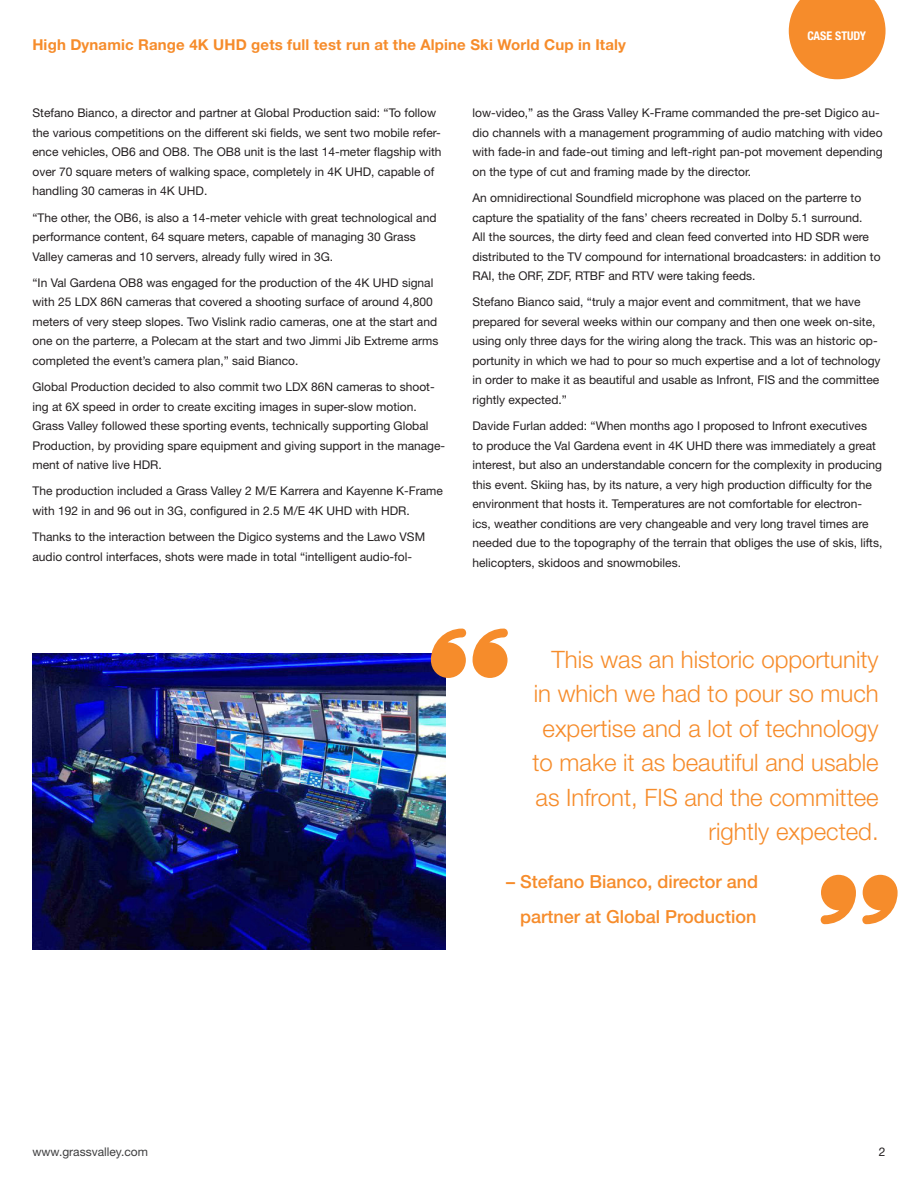
<style>
.page{position:relative;width:918px;height:1188px;background:#fff}
.page>*{position:absolute;margin:0;border:0;box-sizing:border-box;transform-origin:0 0}
._2019_Quote{font:300 24px/34.5px "Helvetica Neue";color:#f68c2b;text-align:right}
._2019_Quote_Author{font:500 18px/34.5px "Helvetica Neue";color:#f68c2b;text-align:right}
._2019_Title_Page_Hea{font:700 15px "Helvetica Neue";letter-spacing:.01em;color:#f68c2b}
._2019_Text{font:12px/19.5px "Helvetica Neue";color:#231f20}
.t1{font:12px "Helvetica Neue";color:#3e3e3f}
.t2{font:700 condensed 12px "Helvetica Neue";color:#fff}
</style>
<div class="page">
<svg style="left:789px;top:0;width:97px;height:79px;background:#f79e4c"></svg>
<img style="left:32px;top:653px;width:414px;height:296px">
<svg style="left:431px;top:629px;width:35px;height:49px"></svg>
<svg style="left:473px;top:629px;width:35px;height:49px"></svg>
<svg style="left:862px;top:875px;width:36px;height:49px"></svg>
<svg style="left:821px;top:875px;width:35px;height:49px"></svg>
<p class="_2019_Title_Page_Hea" style="left:32px;top:35px;width:595px">High Dynamic Range 4K UHD gets full test run at the Alpine Ski World Cup in Italy</p>
<p class="t2" style="left:807px;top:29px;width:60px">CASE STUDY</p>
<p class="_2019_Text" style="left:32px;top:103px;width:411px">Stefano Bianco, a director and partner at Global Production said: “To follow the various competitions on the different ski fields, we sent two mobile refer&shy;ence vehicles, OB6 and OB8. The OB8 unit is the last 14-meter flagship with over 70 square meters of walking space, completely in 4K UHD, capable of handling 30 cameras in 4K UHD.</p>
<p class="_2019_Text" style="left:32px;top:208px;width:406px">“The other, the OB6, is also a 14-meter vehicle with great technological and performance content, 64 square meters, capable of managing 30 Grass<br>Valley cameras and 10 servers, already fully wired in 3G.</p>
<p class="_2019_Text" style="left:32px;top:273px;width:407px">“In Val Gardena OB8 was engaged for the production of the 4K UHD signal with 25 LDX 86N cameras that covered a shooting surface of around 4,800 meters of very steep slopes. Two Vislink radio cameras, one at the start and one on the parterre, a Polecam at the start and two Jimmi Jib Extreme arms completed the event’s camera plan,” said Bianco.</p>
<p class="_2019_Text" style="left:32px;top:377px;width:414px">Global Production decided to also commit two LDX 86N cameras to shoot&shy;ing at 6X speed in order to create exciting images in super-slow motion.<br>Grass Valley followed these sporting events, technically supporting Global Production, by providing spare equipment and giving support in the manage&shy;ment of native live HDR.</p>
<p class="_2019_Text" style="left:32px;top:481px;width:412px">The production included a Grass Valley 2 M/E Karrera and Kayenne K-Frame with 192 in and 96 out in 3G, configured in 2.5 M/E 4K UHD with HDR.</p>
<p class="_2019_Text" style="left:32px;top:527px;width:394px">Thanks to the interaction between the Digico systems and the Lawo VSM audio control interfaces, shots were made in total “intelligent audio-fol-</p>
<p class="_2019_Text" style="left:473px;top:103px;width:412px">low-video,” as the Grass Valley K-Frame commanded the pre-set Digico au&shy;dio channels with a management programming of audio matching with video with fade-in and fade-out timing and left-right pan-pot movement depending on the type of cut and framing made by the director.</p>
<p class="_2019_Text" style="left:473px;top:188px;width:410px">An omnidirectional Soundfield microphone was placed on the parterre to capture the spatiality of the fans’ cheers recreated in Dolby 5.1 surround.<br>All the sources, the dirty feed and clean feed converted into HD SDR were distributed to the TV compound for international broadcasters: in addition to RAI, the ORF, ZDF, RTBF and RTV were taking feeds.</p>
<p class="_2019_Text" style="left:473px;top:292px;width:410px">Stefano Bianco said, “truly a major event and commitment, that we have prepared for several weeks within our company and then one week on-site, using only three days for the wiring along the track. This was an historic op&shy;portunity in which we had to pour so much expertise and a lot of technology in order to make it as beautiful and usable as Infront, FIS and the committee rightly expected.”</p>
<p class="_2019_Text" style="left:473px;top:416px;width:411px">Davide Furlan added: “When months ago I proposed to Infront executives<br>to produce the Val Gardena event in 4K UHD there was immediately a great interest, but also an understandable concern for the complexity in producing this event. Skiing has, by its nature, a very high production difficulty for the environment that hosts it. Temperatures are not comfortable for electron&shy;ics, weather conditions are very changeable and very long travel times are needed due to the topography of the terrain that obliges the use of skis, lifts, helicopters, skidoos and snowmobiles.</p>
<p class="_2019_Quote" style="left:532px;top:641px;width:348px">This was an historic opportunity in which we had to pour so much expertise and a lot of technology to make it as beautiful and usable as Infront, FIS and the committee rightly expected.</p>
<p class="_2019_Quote_Author" style="left:506px;top:864px;width:254px">– Stefano Bianco, director and partner at Global Production</p>
<p class="t1" style="left:32px;top:1144px;width:117px">www.grassvalley.com</p>
<p class="_2019_Text" style="left:879px;top:1141px;width:8px">2</p>
</div>
